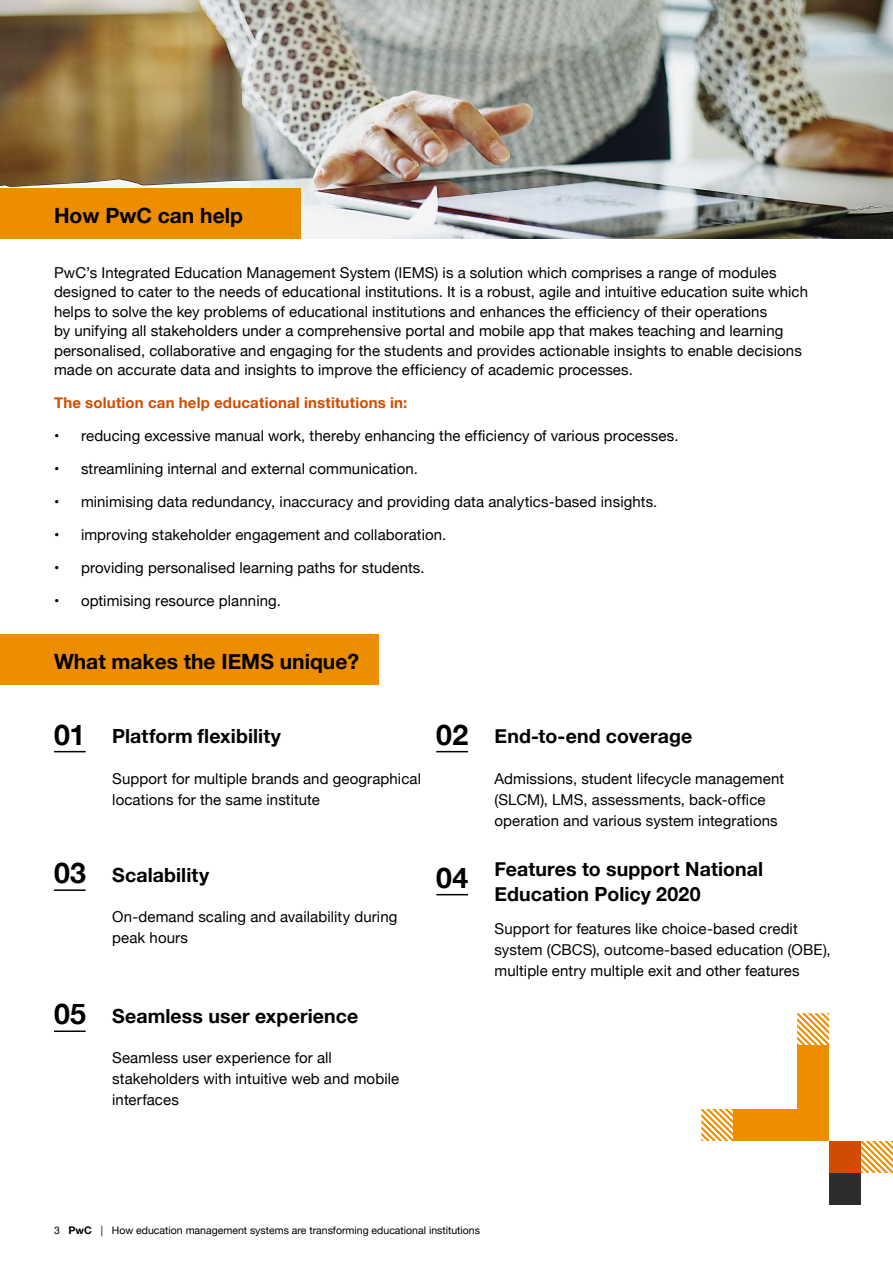
<style>
.page{position:relative;width:893px;height:1263px;background:#fff}
.page>*{position:absolute;margin:0;border:0;box-sizing:border-box;transform-origin:0 0}
.t1{font:700 28.5px "Helvetica Neue";letter-spacing:.015em;color:#000}
.t2{font:700 21px "Helvetica Neue";color:#000}
.t3{font:700 19.5px/25.5px "Helvetica Neue";letter-spacing:.005em;color:#000}
.t4{font:15px/21px "Helvetica Neue";letter-spacing:.005em;color:#000}
.t5{font:700 15px "Helvetica Neue";letter-spacing:.015em;color:#d14c00}
.t6{font:10.5px "Helvetica Neue";color:#000}
.s1{font-weight:700}
</style>
<div class="page">
<img style="left:0;top:0;width:893px;height:238px">
<div style="left:0;top:188px;width:300px;height:51px;background:#ec8e00"></div>
<div style="left:0;top:634px;width:378px;height:51px;background:#ec8e00"></div>
<hr style="left:54px;top:751px;width:32px;height:1px;background:#000">
<hr style="left:54px;top:889px;width:32px;height:2px;background:#000">
<hr style="left:54px;top:1030px;width:32px;height:2px;background:#000">
<hr style="left:436px;top:751px;width:32px;height:1px;background:#000">
<hr style="left:436px;top:894px;width:32px;height:1px;background:#000">
<div style="left:733px;top:1109px;width:32px;height:32px;background:#ec8e00"></div>
<div style="left:765px;top:1109px;width:64px;height:32px;background:#ec8e00"></div>
<div style="left:797px;top:1045px;width:32px;height:64px;background:#ec8e00"></div>
<svg style="left:701px;top:1109px;width:32px;height:32px"></svg>
<svg style="left:797px;top:1013px;width:32px;height:32px"></svg>
<div style="left:829px;top:1173px;width:32px;height:32px;background:#2d2d2d"></div>
<div style="left:829px;top:1141px;width:32px;height:32px;background:#d14c00"></div>
<svg style="left:861px;top:1141px;width:32px;height:32px"></svg>
<h2 class="t2" style="left:54px;top:199px;width:190px">How PwC can help</h2>
<p class="t4" style="left:54px;top:263px;width:755px;line-height:19.5px">PwC’s Integrated Education Management System (IEMS) is a solution which comprises a range of modules designed to cater to the needs of educational institutions. It is a robust, agile and intuitive education suite which helps to solve the key problems of educational institutions and enhances the efficiency of their operations<br>by unifying all stakeholders under a comprehensive portal and mobile app that makes teaching and learning personalised, collaborative and engaging for the students and provides actionable insights to enable decisions made on accurate data and insights to improve the efficiency of academic processes.</p>
<p class="t5" style="left:54px;top:391px;width:355px">The solution can help educational institutions in:</p>
<p class="t4" style="left:54px;top:426px;width:626px">• reducing excessive manual work, thereby enhancing the efficiency of various processes.</p>
<p class="t4" style="left:54px;top:459px;width:365px">• streamlining internal and external communication.</p>
<p class="t4" style="left:54px;top:492px;width:605px">• minimising data redundancy, inaccuracy and providing data analytics-based insights.</p>
<p class="t4" style="left:54px;top:525px;width:394px">• improving stakeholder engagement and collaboration.</p>
<p class="t4" style="left:54px;top:558px;width:372px">• providing personalised learning paths for students.</p>
<p class="t4" style="left:54px;top:591px;width:228px">• optimising resource planning.</p>
<h2 class="t2" style="left:54px;top:645px;width:307px">What makes the IEMS unique?</h2>
<h1 class="t1" style="left:54px;top:712px;width:33px">01</h1>
<h3 class="t3" style="left:112px;top:724px;width:170px">Platform flexibility</h3>
<p class="t4" style="left:112px;top:769px;width:310px">Support for multiple brands and geographical locations for the same institute</p>
<h1 class="t1" style="left:436px;top:712px;width:33px">02</h1>
<h1 class="t1" style="left:54px;top:851px;width:34px">03</h1>
<h1 class="t1" style="left:54px;top:992px;width:34px">05</h1>
<h3 class="t3" style="left:112px;top:862px;width:98px">Scalability</h3>
<p class="t4" style="left:112px;top:907px;width:287px">On-demand scaling and availability during peak hours</p>
<h3 class="t3" style="left:112px;top:1003px;width:248px">Seamless user experience</h3>
<p class="t4" style="left:112px;top:1048px;width:288px">Seamless user experience for all stakeholders with intuitive web and mobile interfaces</p>
<h1 class="t1" style="left:436px;top:855px;width:34px">04</h1>
<h3 class="t3" style="left:495px;top:724px;width:199px">End-to-end coverage</h3>
<p class="t4" style="left:495px;top:769px;width:291px">Admissions, student lifecycle management (SLCM), LMS, assessments, back-office operation and various system integrations</p>
<h3 class="t3" style="left:495px;top:857px;width:270px">Features to support National<br>Education Policy 2020</h3>
<p class="t4" style="left:495px;top:919px;width:338px">Support for features like choice-based credit system (CBCS), outcome-based education (OBE), multiple entry multiple exit and other features</p>
<p class="t6" style="left:54px;top:1223px;width:427px">3 <span class="s1">PwC</span> | How education management systems are transforming educational institutions</p>
</div>
